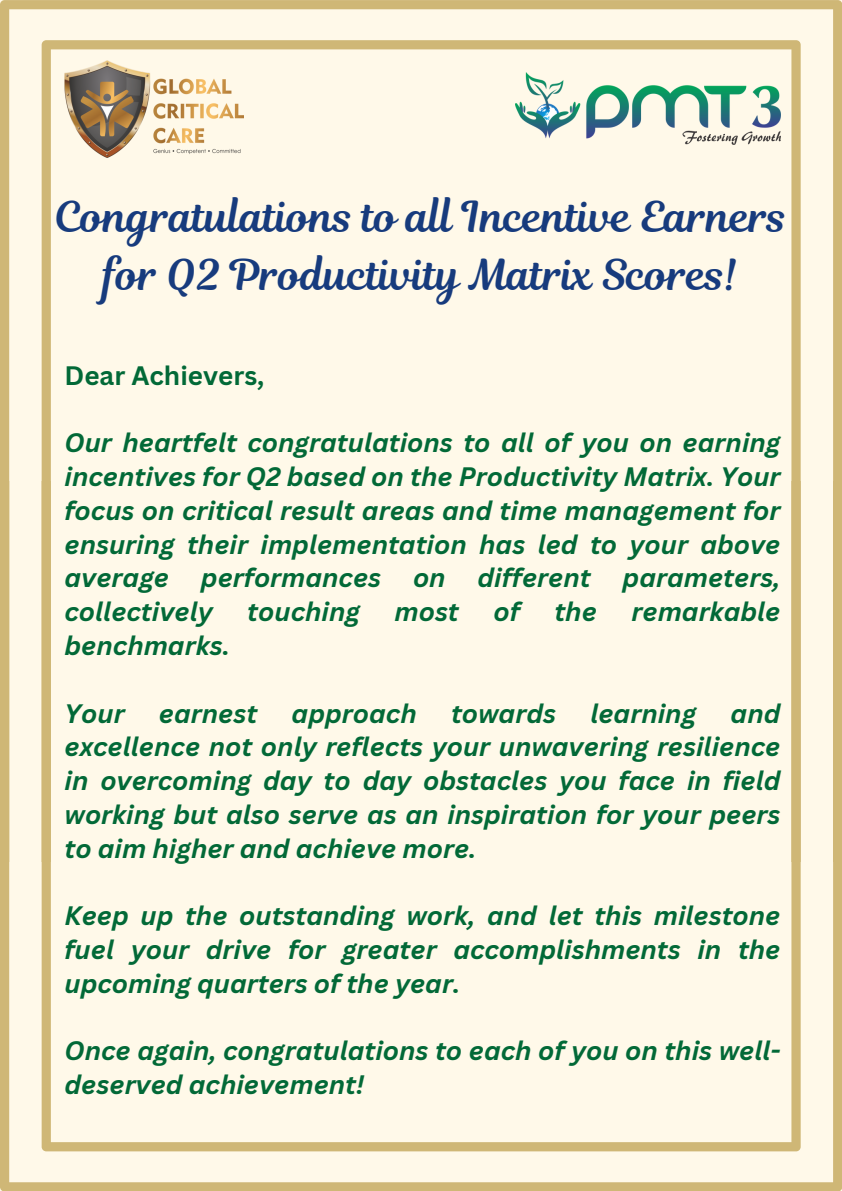
<style>
.page{position:relative;width:842px;height:1191px;background:#fff}
.page>*{position:absolute;margin:0;border:0;box-sizing:border-box;transform-origin:0 0}
.t1{font:42px/58.5px "Magnolia Script";color:#173b7d;text-align:center}
.t2{font:italic 700 26px/33.8px "Canva Sans";color:#026937;text-align:justify}
.t3{font:700 26px "Canva Sans";color:#026937}
</style>
<div class="page">
<svg style="left:0;top:0;width:842px;height:481px;background:#faf3df"></svg>
<div style="left:0;top:481px;width:842px;height:709px;background:#fff9e9"></div>
<img style="left:65px;top:60px;width:178px;height:97px">
<img style="left:515px;top:73px;width:266px;height:72px">
<p class="t1" style="left:55px;top:188px;width:734px">Congratulations to all Incentive Earners for Q2 Productivity Matrix Scores!</p>
<h1 class="t3" style="left:65px;top:357px;width:201px">Dear Achievers,</h1>
<p class="t2" style="left:65px;top:425px;width:717px">Our heartfelt congratulations to all of you on earning incentives for Q2 based on the Productivity Matrix. Your focus on critical result areas and time management for ensuring their implementation has led to your above average performances on different parameters, collectively</p>
<p class="t2" style="left:247px;top:594px;width:114px">touching</p>
<p class="t2" style="left:395px;top:594px;width:66px">most</p>
<p class="t2" style="left:493px;top:594px;width:28px">of</p>
<p class="t2" style="left:554px;top:594px;width:44px">the</p>
<p class="t2" style="left:631px;top:594px;width:151px">remarkable</p>
<p class="t2" style="left:65px;top:628px;width:167px">benchmarks.</p>
<p class="t2" style="left:65px;top:695px;width:62px">Your</p>
<p class="t2" style="left:159px;top:695px;width:100px">earnest</p>
<p class="t2" style="left:292px;top:695px;width:127px">approach</p>
<p class="t2" style="left:451px;top:695px;width:107px">towards</p>
<p class="t2" style="left:590px;top:695px;width:107px">learning</p>
<p class="t2" style="left:65px;top:695px;width:717px;text-indent:666px">and excellence not only reflects your unwavering resilience in overcoming day to day obstacles you face in field working but also serve as an inspiration for your peers to aim higher and achieve more.</p>
<p class="t2" style="left:65px;top:898px;width:717px">Keep up the outstanding work, and let this milestone fuel your drive for greater accomplishments in the upcoming quarters of the year.</p>
<p class="t2" style="left:65px;top:1033px;width:717px">Once again, congratulations to each of you on this well&shy;deserved achievement!</p>
</div>
